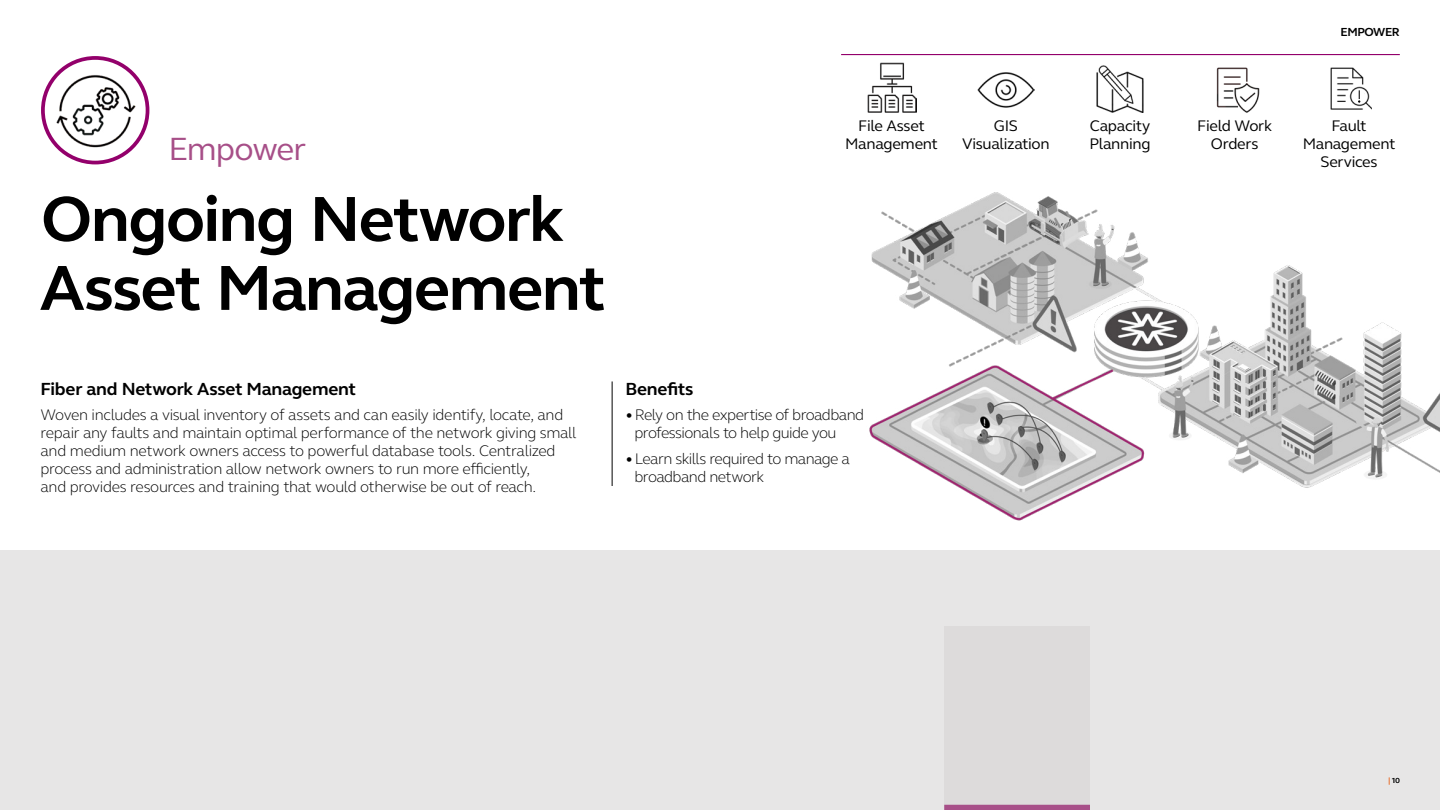
<style>
.page{position:relative;width:1440px;height:810px;background:#fff}
.page>*{position:absolute;margin:0;border:0;box-sizing:border-box;transform-origin:0 0}
.t1{font:700 65.25px/69px "FS Elliot Pro";letter-spacing:-.03em;color:#000}
.t2{font:33px "FS Elliot Pro";letter-spacing:-.03em;color:#a74f88}
.t3{font:700 18px "FS Elliot Pro";letter-spacing:-.015em;color:#000}
.t4{font:300 15.75px/18px "FS Elliot Pro";letter-spacing:-.025em;color:#000}
.t5{font:15.75px/18px "FS Elliot Pro";letter-spacing:-.02em;color:#000;text-align:center}
.t6{font:700 12px "FS Elliot Pro";color:#000}
.t7{font:7.5px "FS Elliot Pro";color:#000}
.s1{color:#e76a25}
</style>
<div class="page">
<img style="left:1216px;top:67px;width:44px;height:46px">
<img style="left:1096px;top:65px;width:48px;height:48px">
<img style="left:978px;top:72px;width:57px;height:36px">
<img style="left:867px;top:63px;width:50px;height:49px">
<img style="left:1330px;top:67px;width:42px;height:43px">
<div style="left:1353px;top:90px;width:12px;height:12px;background:#fff;border-radius:50%"></div>
<svg style="left:1358px;top:90px;width:2px;height:12px"></svg>
<img style="left:749px;top:192px;width:691px;height:359px">
<hr style="left:841px;top:54px;width:559px;height:1px;background:#93006b">
<div style="left:41px;top:56px;width:108px;height:108px;border:4px solid #93006b;border-radius:50%"></div>
<img style="left:55px;top:70px;width:82px;height:82px">
<hr style="left:612px;top:381px;width:1px;height:105px;background:#000">
<div style="left:0;top:551px;width:1440px;height:259px;background:#e7e6e6"></div>
<div style="left:944px;top:626px;width:146px;height:184px;background:#dddbdb"></div>
<div style="left:944px;top:805px;width:146px;height:5px;background:#a74f88"></div>
<p class="t6" style="left:1341px;top:24px;width:17px">Empower</p>
<h2 class="t2" style="left:168px;top:127px;width:139px">Empower</h2>
<h1 class="t1" style="left:40px;top:183px;width:567px">Ongoing Network<br>Asset Management</h1>
<p class="t5" style="left:845px;top:117px;width:94px">File Asset<br>Management</p>
<p class="t5" style="left:1303px;top:117px;width:94px">Fault<br>Management<br>Services</p>
<p class="t5" style="left:1197px;top:117px;width:76px">Field Work<br>Orders</p>
<p class="t5" style="left:1089px;top:117px;width:63px;text-align:left">Capacity<br>Planning</p>
<p class="t5" style="left:962px;top:117px;width:89px">GIS<br>Visualization</p>
<p class="t3" style="left:40px;top:377px;width:317px">Fiber and N etwork Asset Management</p>
<p class="t4" style="left:40px;top:405px;width:537px">Woven includes a visual inventory of assets and can easily identify, locate, and repair any faults and maintain optimal performance of the network giving small and medium network owners access to powerful database tools. Centralized process and administration allow network owners to run more efficiently,<br>and provides resources and training that would otherwise be out of reach.</p>
<p class="t3" style="left:625px;top:377px;width:70px">Benefits</p>
<p class="t4" style="left:634px;top:405px;width:231px;text-indent:-9px">•Rely on the expertise of broadband professionals to help guide you</p>
<p class="t4" style="left:634px;top:450px;width:217px;text-indent:-9px">•Learn skills required to manage a broadband network</p>
<p class="t7" style="left:1388px;top:776px;width:13px"><span class="s1">|</span> 10</p>
</div>
